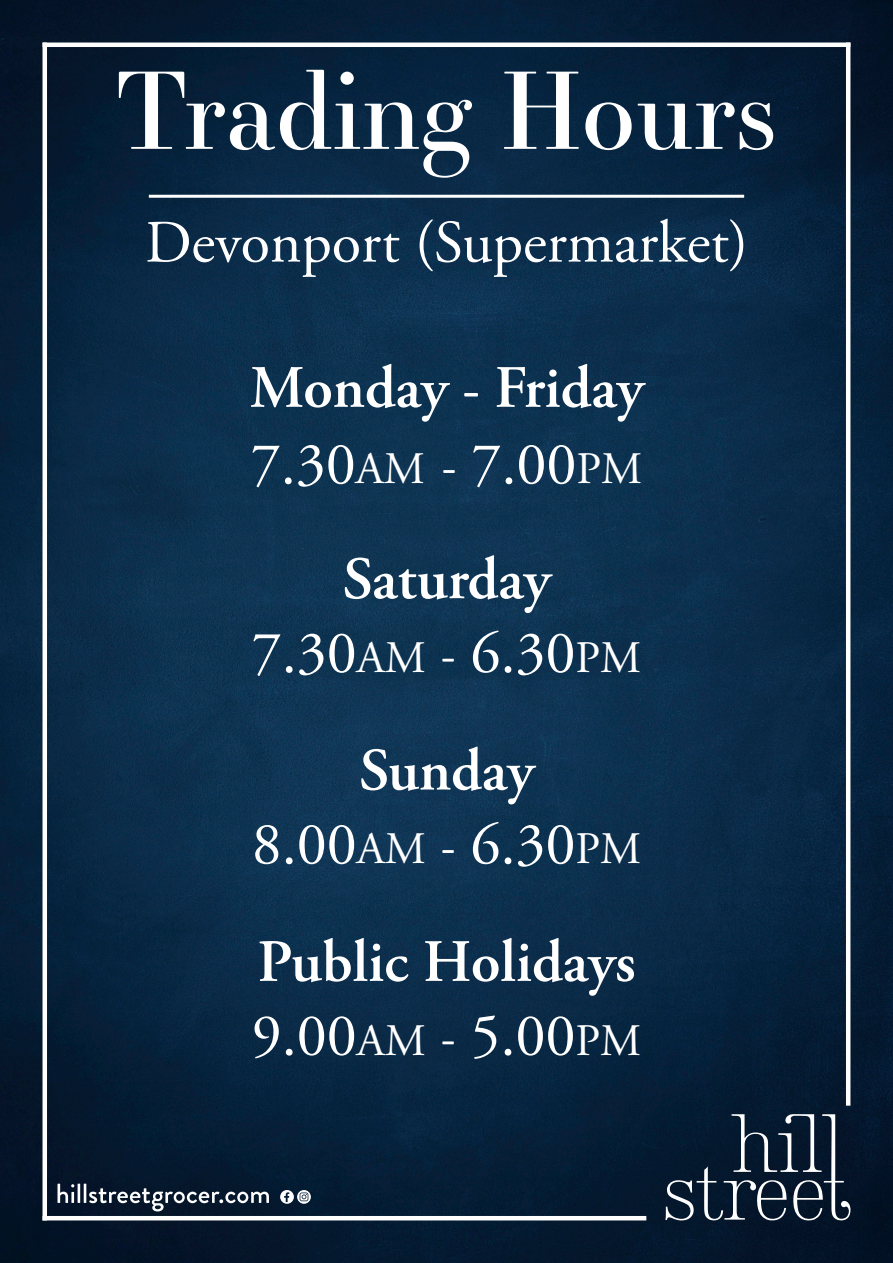
<style>
.page{position:relative;width:893px;height:1263px;background:#fff}
.page>*{position:absolute;margin:0;border:0;box-sizing:border-box;transform-origin:0 0}
.t1{font:105px "Essonnes Display";color:#fff}
.t2{font:60px "Adobe Garamond Pro";color:#fff}
.t3{font:600 60px "Adobe Garamond Pro";color:#fff}
.s1{font-size:45px}
</style>
<div class="page">
<img style="left:0;top:0;width:893px;height:1263px">
<svg style="left:665px;top:1114px;width:185px;height:106px;background:#28394b"></svg>
<hr style="left:43px;top:43px;width:4px;height:1177px;background:#fff">
<hr style="left:846px;top:43px;width:4px;height:1063px;background:#fff">
<hr style="left:43px;top:1216px;width:603px;height:4px;background:#fff">
<svg style="left:58px;top:1184px;width:211px;height:27px;background:#384656"></svg>
<svg style="left:280px;top:1190px;width:31px;height:14px"></svg>
<hr style="left:43px;top:43px;width:807px;height:4px;background:#fff">
<hr style="left:149px;top:195px;width:595px;height:3px;background:#fff">
<h1 class="t1" style="left:116px;top:38px;width:662px">Trading Hours</h1>
<p class="t2" style="left:145px;top:206px;width:605px">Devonport (Supermarket)</p>
<p class="t3" style="left:249px;top:353px;width:395px">Monday - Friday</p>
<p class="t2" style="left:251px;top:428px;width:393px">7.30<span class="s1">AM</span> - 7.00<span class="s1">PM</span></p>
<p class="t3" style="left:343px;top:544px;width:209px">Saturday</p>
<p class="t2" style="left:252px;top:617px;width:391px">7.30<span class="s1">AM</span> - 6.30<span class="s1">PM</span></p>
<p class="t3" style="left:359px;top:736px;width:176px">Sunday</p>
<p class="t2" style="left:252px;top:808px;width:391px">8.00<span class="s1">AM</span> - 6.30<span class="s1">PM</span></p>
<p class="t3" style="left:257px;top:927px;width:380px">Public Holidays</p>
<p class="t2" style="left:252px;top:1000px;width:391px">9.00<span class="s1">AM</span> - 5.00<span class="s1">PM</span></p>
</div>
